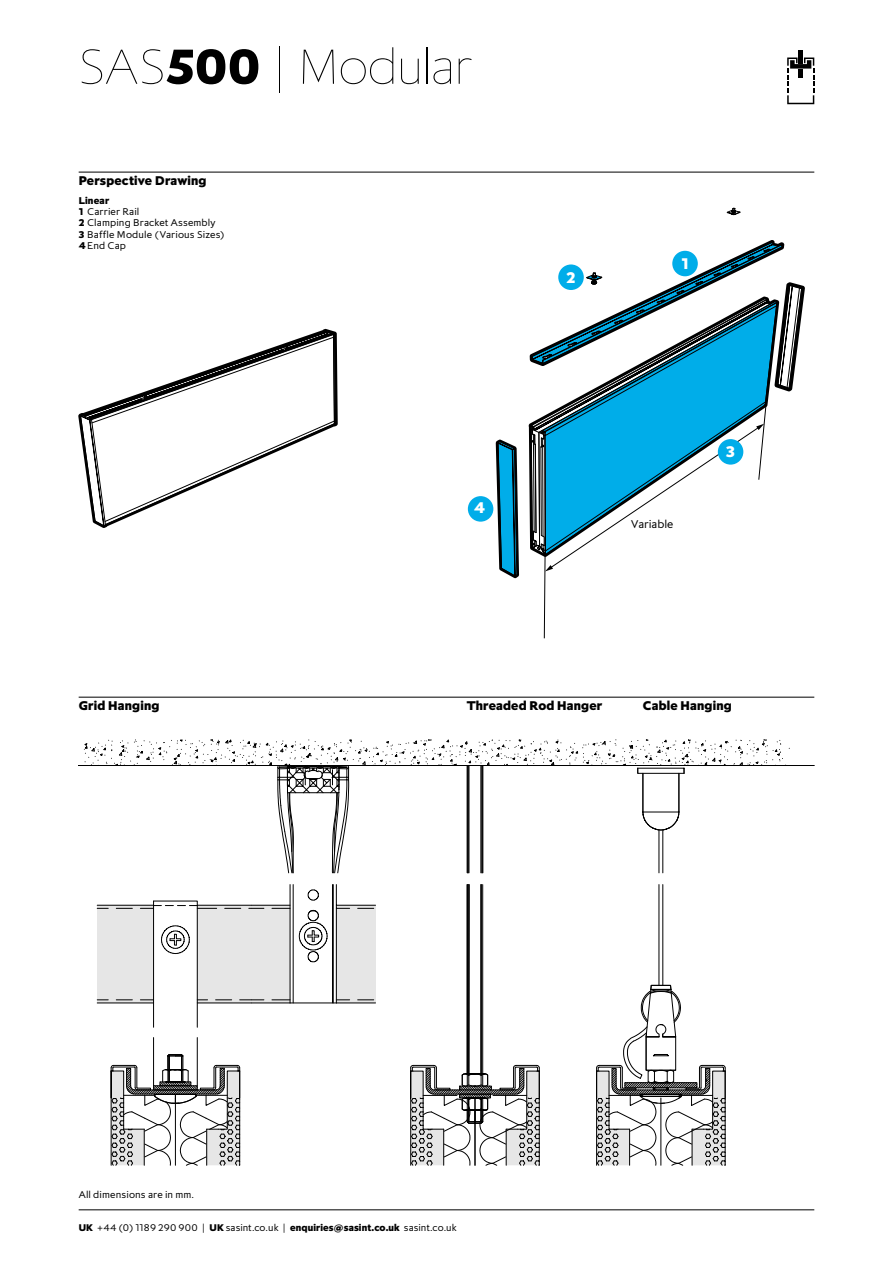
<style>
.page{position:relative;width:893px;height:1263px;background:#fff}
.page>*{position:absolute;margin:0;border:0;box-sizing:border-box;transform-origin:0 0}
.t1{font:52.5px "Pembroke Hair";letter-spacing:-.02em;color:#000}
.t2{font:800 16.5px "Pembroke";color:#fff}
.t3{font:800 13.5px "Pembroke";letter-spacing:.015em;color:#000}
.t4{font:12px "Pembroke";color:#000}
.t5{font:10.5px/11.2px "Pembroke";letter-spacing:.01em;color:#000}
.t6{font:10.35px "Pembroke";color:#000}
.s1{font-family:"Pembroke";font-weight:800}
.s2{font-weight:800}
</style>
<div class="page">
<hr style="left:79px;top:1209px;width:735px;height:1px;background:#000">
<hr style="left:79px;top:697px;width:735px;height:1px;background:#000">
<div style="left:798px;top:50px;width:5px;height:13px;background:#000"></div>
<svg style="left:787px;top:58px;width:27px;height:46px"></svg>
<div style="left:97px;top:905px;width:57px;height:98px;background:#e6e6e6"></div>
<div style="left:197px;top:905px;width:93px;height:98px;background:#e6e6e6"></div>
<div style="left:337px;top:905px;width:39px;height:98px;background:#e6e6e6"></div>
<hr style="left:97px;top:1003px;width:57px;height:1px;background:#000">
<svg style="left:140px;top:999px;width:13px;height:1px"></svg>
<svg style="left:116px;top:999px;width:16px;height:1px"></svg>
<hr style="left:197px;top:1003px;width:55px;height:1px;background:#000">
<svg style="left:216px;top:999px;width:16px;height:1px"></svg>
<hr style="left:97px;top:905px;width:57px;height:1px;background:#000">
<svg style="left:116px;top:908px;width:16px;height:1px"></svg>
<hr style="left:197px;top:905px;width:55px;height:1px;background:#000">
<svg style="left:225px;top:908px;width:16px;height:1px"></svg>
<hr style="left:197px;top:905px;width:1px;height:122px;background:#000">
<svg style="left:140px;top:901px;width:77px;height:8px"></svg>
<svg style="left:161px;top:925px;width:29px;height:29px"></svg>
<hr style="left:153px;top:905px;width:1px;height:122px;background:#000">
<hr style="left:659px;top:884px;width:1px;height:101px;background:#000">
<hr style="left:663px;top:884px;width:1px;height:101px;background:#000">
<hr style="left:252px;top:1003px;width:38px;height:1px;background:#000">
<svg style="left:240px;top:999px;width:24px;height:1px"></svg>
<hr style="left:336px;top:1003px;width:40px;height:1px;background:#000">
<svg style="left:358px;top:999px;width:16px;height:1px"></svg>
<hr style="left:252px;top:905px;width:38px;height:1px;background:#000">
<svg style="left:249px;top:908px;width:15px;height:1px"></svg>
<hr style="left:336px;top:905px;width:40px;height:1px;background:#000">
<svg style="left:358px;top:908px;width:16px;height:1px"></svg>
<svg style="left:272px;top:884px;width:78px;height:120px"></svg>
<svg style="left:84px;top:739px;width:706px;height:134px"></svg>
<hr style="left:79px;top:765px;width:735px;height:1px;background:#000">
<svg style="left:111px;top:1037px;width:129px;height:129px"></svg>
<svg style="left:596px;top:985px;width:130px;height:181px"></svg>
<svg style="left:410px;top:884px;width:130px;height:282px"></svg>
<svg style="left:727px;top:208px;width:13px;height:7px"></svg>
<svg style="left:467px;top:240px;width:338px;height:399px"></svg>
<div style="left:672px;top:251px;width:26px;height:25px;background:#00ade9;border-radius:50%"></div>
<div style="left:718px;top:439px;width:25px;height:26px;background:#00ade9;border-radius:50%"></div>
<div style="left:558px;top:264px;width:26px;height:26px;background:#00ade9;border-radius:50%"></div>
<div style="left:468px;top:496px;width:25px;height:26px;background:#00ade9;border-radius:50%"></div>
<svg style="left:78px;top:329px;width:260px;height:199px"></svg>
<hr style="left:79px;top:172px;width:735px;height:1px;background:#000">
<h1 class="t1" style="left:79px;top:35px;width:396px">SAS<span class="s1">500</span> | Modular</h1>
<p class="t3" style="left:79px;top:172px;width:129px">Perspective Drawing</p>
<p class="t5" style="left:79px;top:194px;width:147px"><span class="s2">Linear<br>1</span> Carrier Rail<br><span class="s2">2</span> Clamping Bracket Assembly<br><span class="s2">3</span> Baffle Module (Various Sizes)<br><span class="s2">4</span>End Cap</p>
<h2 class="t2" style="left:474px;top:498px;width:12px">4</h2>
<h2 class="t2" style="left:566px;top:267px;width:10px">2</h2>
<h2 class="t2" style="left:681px;top:253px;width:9px">1</h2>
<p class="t4" style="left:631px;top:517px;width:44px">Variable</p>
<h2 class="t2" style="left:726px;top:441px;width:10px">3</h2>
<p class="t3" style="left:79px;top:697px;width:82px">Grid Hanging</p>
<p class="t3" style="left:467px;top:697px;width:137px">Threaded Rod Hanger</p>
<p class="t3" style="left:643px;top:697px;width:90px">Cable Hanging</p>
<p class="t5" style="left:79px;top:1188px;width:117px">All dimensions are in mm.</p>
<p class="t6" style="left:79px;top:1221px;width:379px"><span class="s2">UK</span> +44 (0) 1189 290 900 | <span class="s2">UK</span> sasint.co.uk | <span class="s2">enquiries@sasint.co.uk</span> sasint.co.uk</p>
</div>
